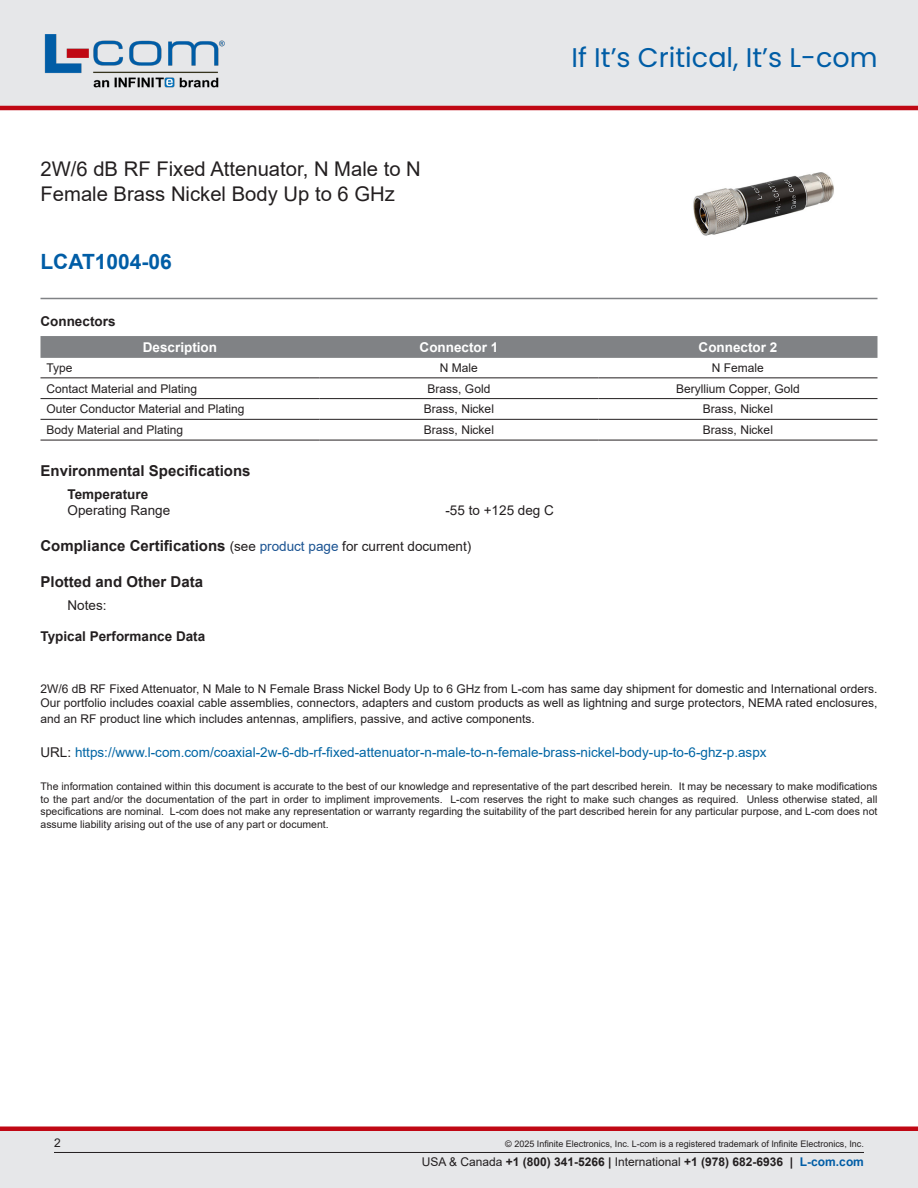
<style>
.page{position:relative;width:918px;height:1188px;background:#fff}
.page>*{position:absolute;margin:0;border:0;box-sizing:border-box;transform-origin:0 0}
.t1{font:27px "Poppins";color:#005da6}
.Branded_Part_No{font:700 21px "Arial";color:#005da6}
.Web_Description_Para{font:20.25px/24.3px "Arial";color:#231f20}
.Head1_for_Compliance{font:700 15px "Arial";color:#231f20}
.Head1{font:700 15px "Arial";color:#231f20}
.Marketing_and_URL{font:13.5px "Arial";color:#0065a4}
.Head2{font:700 13.5px "Arial";color:#231f20}
.Table_Header{font:700 13.5px "Arial";color:#fff}
.Specs_Para{font:13.5px "Arial";color:#231f20}
.Head2_after_Head1{font:700 13.5px "Arial";color:#231f20}
.Specs_Notes_Para{font:13.5px "Arial";color:#231f20}
.Web_Description_Para-2{font:12px/14.4px "Arial";color:#231f20}
.Table_Body{font:12px "Arial";color:#231f20}
.Table_Body_Left{font:12px "Arial";color:#231f20}
.t2{font:700 12px "Arial";color:#231f20}
.t3{font:10.5px/12.6px "Arial";color:#231f20;text-align:justify}
.Copyright_disclaimer{font:9px "Arial";color:#231f20}
.s1{font-weight:400;font-size:13.5px}
.s2{font-weight:400;font-size:13.5px;color:#1a5392}
.s3{color:#231f20}
.s4{font-weight:400}
.s5{color:#005da6}
</style>
<div class="page">
<div style="left:0;top:1131px;width:918px;height:57px;background:#e6e7e9"></div>
<div style="left:0;top:1126px;width:918px;height:5px;background:#c00814"></div>
<div style="left:0;top:0;width:918px;height:108px;background:#e6e7e9"></div>
<hr style="left:0;top:106px;width:918px;height:4px;background:#c00814">
<img style="left:44px;top:34px;width:181px;height:54px">
<hr style="left:54px;top:1152px;width:810px;height:1px;background:#231f20">
<hr style="left:40px;top:298px;width:838px;height:1px;background:#808285">
<img style="left:693px;top:172px;width:141px;height:64px">
<div style="left:40px;top:336px;width:838px;height:22px;background:#808285"></div>
<hr style="left:40px;top:378px;width:280px;height:1px;background:#231f20">
<hr style="left:320px;top:378px;width:278px;height:1px;background:#231f20">
<hr style="left:598px;top:378px;width:280px;height:1px;background:#231f20">
<hr style="left:40px;top:398px;width:280px;height:1px;background:#231f20">
<hr style="left:320px;top:398px;width:278px;height:1px;background:#231f20">
<hr style="left:598px;top:398px;width:280px;height:1px;background:#231f20">
<hr style="left:40px;top:419px;width:280px;height:1px;background:#231f20">
<hr style="left:320px;top:419px;width:278px;height:1px;background:#231f20">
<hr style="left:598px;top:419px;width:280px;height:1px;background:#231f20">
<hr style="left:40px;top:440px;width:280px;height:1px;background:#231f20">
<hr style="left:320px;top:440px;width:278px;height:1px;background:#231f20">
<hr style="left:598px;top:440px;width:280px;height:1px;background:#231f20">
<h1 class="Web_Description_Para" style="left:40px;top:157px;width:382px">2W/6 dB RF Fixed Attenuator, N Male to N<br>Female Brass Nickel Body Up to 6 GHz</h1>
<p class="Branded_Part_No" style="left:40px;top:247px;width:133px">LCAT1004-06</p>
<p class="Head2" style="left:40px;top:312px;width:77px">Connectors</p>
<h1 class="t1" style="left:572px;top:41px;width:307px">If It’s Critical, It’s L-com</h1>
<p class="Table_Header" style="left:143px;top:338px;width:76px">Description</p>
<p class="Table_Header" style="left:420px;top:338px;width:80px">Connector 1</p>
<p class="Table_Header" style="left:699px;top:338px;width:80px">Connector 2</p>
<p class="Table_Body_Left" style="left:46px;top:359px;width:28px">Type</p>
<p class="Table_Body" style="left:440px;top:359px;width:40px">N Male</p>
<p class="Table_Body" style="left:712px;top:359px;width:54px">N Female</p>
<p class="Table_Body_Left" style="left:46px;top:380px;width:152px">Contact Material and Plating</p>
<p class="Table_Body" style="left:428px;top:380px;width:64px">Brass, Gold</p>
<p class="Table_Body" style="left:676px;top:380px;width:125px">Beryllium Copper, Gold</p>
<p class="Table_Body_Left" style="left:46px;top:401px;width:200px">Outer Conductor Material and Plating</p>
<p class="Table_Body" style="left:424px;top:401px;width:72px">Brass, Nickel</p>
<p class="Table_Body" style="left:703px;top:401px;width:72px">Brass, Nickel</p>
<p class="Table_Body_Left" style="left:46px;top:422px;width:138px">Body Material and Plating</p>
<p class="Table_Body" style="left:424px;top:422px;width:72px">Brass, Nickel</p>
<p class="Table_Body" style="left:703px;top:422px;width:72px">Brass, Nickel</p>
<p class="Head1" style="left:40px;top:460px;width:212px">Environmental Specifications</p>
<p class="Head2_after_Head1" style="left:68px;top:485px;width:82px">Temperature</p>
<p class="Specs_Para" style="left:68px;top:501px;width:104px">Operating Range</p>
<p class="Specs_Para" style="left:446px;top:501px;width:110px">-55 to +125 deg C</p>
<p class="Head1_for_Compliance" style="left:40px;top:535px;width:432px">Compliance Certifications <span class="s1">(see</span> <span class="s2">product page</span> <span class="s1">for current document)</span></p>
<p class="Head1_for_Compliance" style="left:40px;top:571px;width:164px">Plotted and Other Data</p>
<p class="Specs_Notes_Para" style="left:68px;top:596px;width:41px">Notes:</p>
<p class="Head2" style="left:40px;top:627px;width:166px">Typical Performance Data</p>
<h1 class="Web_Description_Para-2" style="left:40px;top:681px;width:838px">2W/6 dB RF Fixed Attenuator, N Male to N Female Brass Nickel Body Up to 6 GHz from L-com has same day shipment for domestic and International orders.<br>Our portfolio includes coaxial cable assemblies, connectors, adapters and custom products as well as lightning and surge protectors, NEMA rated enclosures,</h1>
<h1 class="Web_Description_Para-2" style="left:40px;top:712px;width:496px">and an RF product line which includes antennas, amplifiers, passive, and active components.</h1>
<p class="Marketing_and_URL" style="left:40px;top:743px;width:728px"><span class="s3">URL:</span> https://www.l-com.com/coaxial-2w-6-db-rf-fixed-attenuator-n-male-to-n-female-brass-nickel-body-up-to-6-ghz-p.aspx</p>
<p class="t3" style="left:40px;top:780px;width:838px">The information contained within this document is accurate to the best of our knowledge and representative of the part described herein. It may be necessary to make modifications to the part and/or the documentation of the part in order to impliment improvements. L-com reserves the right to make such changes as required. Unless otherwise stated, all specifications are nominal. L-com does not make any representation or warranty regarding the suitability of the part described herein for any particular purpose, and L-com does not assume liability arising out of the use of any part or document.</p>
<p class="Web_Description_Para-2" style="left:54px;top:1136px;width:8px">2</p>
<p class="Copyright_disclaimer" style="left:505px;top:1138px;width:360px">© 2025 Infinite Electronics, Inc. L-com is a registered trademark of Infinite Electronics, Inc.</p>
<p class="t2" style="left:422px;top:1153px;width:444px"><span class="s4">USA &amp; Canada</span> +1 (800) 341-5266 | <span class="s4">International</span> +1 (978) 682-6936 | <span class="s5">L-com.com</span></p>
</div>
